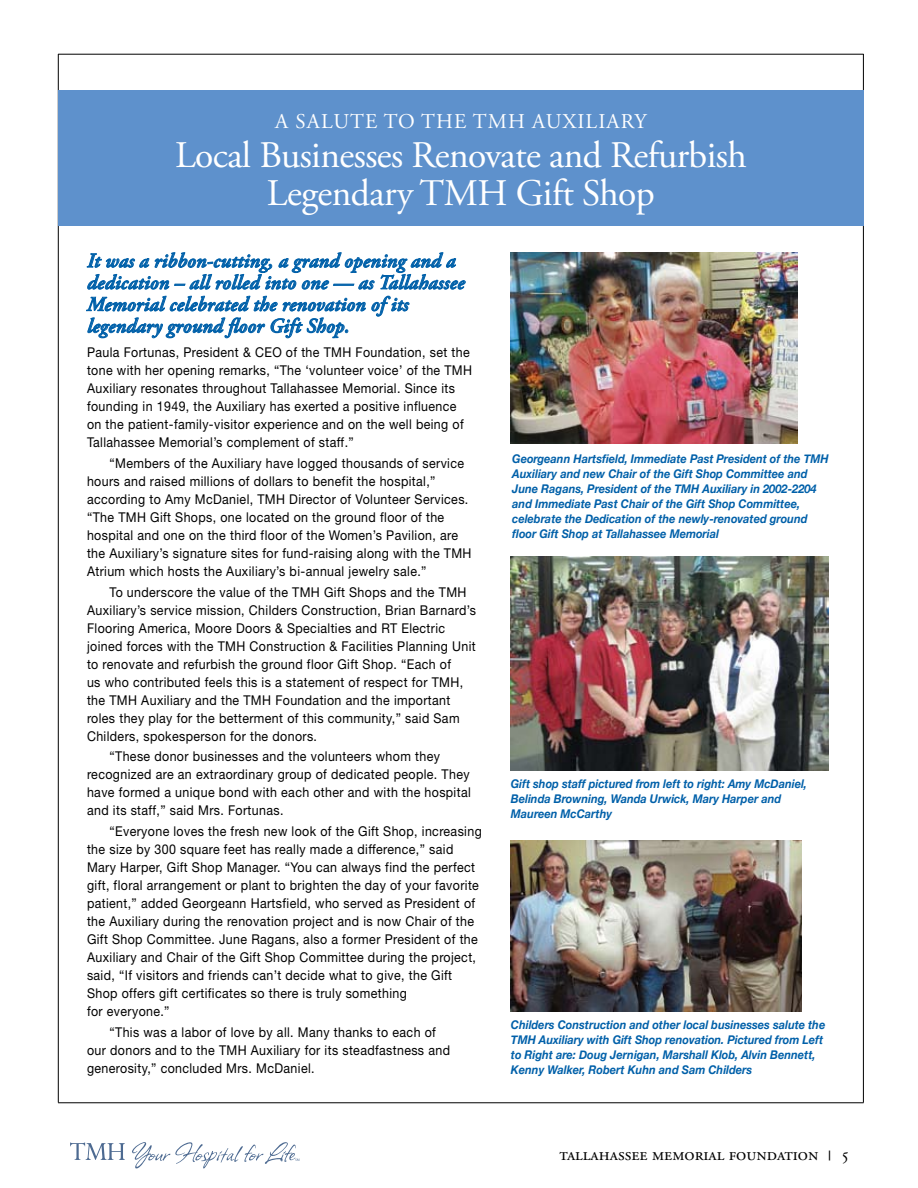
<style>
.page{position:relative;width:918px;height:1188px;background:#fff}
.page>*{position:absolute;margin:0;border:0;box-sizing:border-box;transform-origin:0 0}
.t1{font:37.5px/37.5px "Adobe Garamond Pro";letter-spacing:-.025em;color:#fff;text-align:center}
.t2{font:21px "Adobe Garamond Pro";letter-spacing:.165em;color:#fff}
.t3{font:21px "Adobe Garamond Pro";letter-spacing:.11em;color:#fff}
.t4{font:italic 600 20.25px/21.8px "Adobe Garamond Pro";letter-spacing:.01em;color:#0060a9}
.t5{font:18px "Adobe Garamond Pro";color:#000}
.t6{font:13.5px/18px "Helvetica Neue";letter-spacing:.03em;color:#000;scale:.92 1}
.t7{font:italic 700 12px/15px "Helvetica Neue";color:#0060a9;scale:.92 1}
.s1{font-size:9.9px}
</style>
<div class="page">
<svg style="left:70px;top:1143px;width:55px;height:17px"></svg>
<svg style="left:132px;top:1142px;width:167px;height:27px"></svg>
<hr style="left:58px;top:54px;width:806px;height:1px;background:#000">
<hr style="left:863px;top:54px;width:1px;height:1049px;background:#000">
<hr style="left:58px;top:54px;width:1px;height:1049px;background:#000">
<hr style="left:58px;top:1103px;width:806px;height:1px;background:#000">
<img style="left:511px;top:556px;width:317px;height:214px">
<div style="left:58px;top:90px;width:806px;height:135px;background:#5e91cc"></div>
<svg style="left:87px;top:253px;width:378px;height:36px"></svg>
<svg style="left:87px;top:296px;width:190px;height:15px"></svg>
<svg style="left:283px;top:298px;width:83px;height:13px"></svg>
<svg style="left:372px;top:296px;width:37px;height:20px"></svg>
<svg style="left:88px;top:318px;width:177px;height:20px"></svg>
<svg style="left:271px;top:318px;width:77px;height:20px"></svg>
<img style="left:511px;top:252px;width:287px;height:192px">
<img style="left:511px;top:841px;width:291px;height:170px">
<h2 class="t2" style="left:275px;top:109px;width:74px">A Salute</h2>
<h2 class="t2" style="left:384px;top:109px;width:54px">to the</h2>
<h2 class="t3" style="left:473px;top:109px;width:175px">TMH Auxiliary</h2>
<h1 class="t1" style="left:175px;top:138px;width:573px">Local Businesses Renovate and Refurbish<br>Legendary TMH Gift Shop</h1>
<h3 class="t4" style="left:87px;top:251px;width:379px">It was a ribbon-cutting, a grand opening and a dedication – all rolled into one — as Tallahassee Memorial celebrated the renovation of its legendary ground floor Gift Shop.</h3>
<p class="t6" style="left:87px;top:343px;width:420px">Paula Fortunas, President &amp; CEO of the TMH Foundation, set the tone with her opening remarks, “The ‘volunteer voice’ of the TMH Auxiliary resonates throughout Tallahassee Memorial. Since its founding in 1949, the Auxiliary has exerted a positive influence on the patient-family-visitor experience and on the well being of Tallahassee Memorial’s complement of staff.”</p>
<p class="t6" style="left:87px;top:454px;width:420px;text-indent:23px">“Members of the Auxiliary have logged thousands of service hours and raised millions of dollars to benefit the hospital,” according to Amy McDaniel, TMH Director of Volunteer Services. “The TMH Gift Shops, one located on the ground floor of the hospital and one on the third floor of the Women’s Pavilion, are the Auxiliary’s signature sites for fund-raising along with the TMH Atrium which hosts the Auxiliary’s bi-annual jewelry sale.”</p>
<p class="t6" style="left:87px;top:583px;width:424px;text-indent:23px">To underscore the value of the TMH Gift Shops and the TMH Auxiliary’s service mission, Childers Construction, Brian Barnard’s Flooring America, Moore Doors &amp; Specialties and RT Electric joined forces with the TMH Construction &amp; Facilities Planning Unit to renovate and refurbish the ground floor Gift Shop. “Each of<br>us who contributed feels this is a statement of respect for TMH, the TMH Auxiliary and the TMH Foundation and the important roles they play for the betterment of this community,” said Sam Childers, spokesperson for the donors.</p>
<p class="t6" style="left:87px;top:747px;width:419px;text-indent:23px">“These donor businesses and the volunteers whom they recognized are an extraordinary group of dedicated people. They have formed a unique bond with each other and with the hospital and its staff,” said Mrs. Fortunas.</p>
<p class="t6" style="left:87px;top:822px;width:431px;text-indent:23px">“Everyone loves the fresh new look of the Gift Shop, increasing the size by 300 square feet has really made a difference,” said Mary Harper, Gift Shop Manager. “You can always find the perfect gift, floral arrangement or plant to brighten the day of your favorite patient,” added Georgeann Hartsfield, who served as President of the Auxiliary during the renovation project and is now Chair of the Gift Shop Committee. June Ragans, also a former President of the Auxiliary and Chair of the Gift Shop Committee during the project, said, “If visitors and friends can’t decide what to give, the Gift Shop offers gift certificates so there is truly something<br>for everyone.”</p>
<p class="t6" style="left:87px;top:1023px;width:396px;text-indent:23px">“This was a labor of love by all. Many thanks to each of our donors and to the TMH Auxiliary for its steadfastness and generosity,” concluded Mrs. McDaniel.</p>
<p class="t7" style="left:512px;top:451px;width:345px">Georgeann Hartsfield, Immediate Past President of the TMH Auxiliary and new Chair of the Gift Shop Committee and June Ragans, President of the TMH Auxiliary in 2002-2204 and Immediate Past Chair of the Gift Shop Committee, celebrate the Dedication of the newly-renovated ground floor Gift Shop at Tallahassee Memorial</p>
<p class="t7" style="left:511px;top:776px;width:323px">Gift shop staff pictured from left to right: Amy McDaniel,<br>Belinda Browning, Wanda Urwick, Mary Harper and<br>Maureen McCarthy</p>
<p class="t7" style="left:511px;top:1017px;width:343px">Childers Construction and other local businesses salute the TMH Auxiliary with Gift Shop renovation. Pictured from Left to Right are: Doug Jernigan, Marshall Klob, Alvin Bennett, Kenny Walker, Robert Kuhn and Sam Childers</p>
<h3 class="t5" style="left:559px;top:1143px;width:292px">tallahassee memorial foundation <span class="s1">|</span> 5</h3>
</div>
